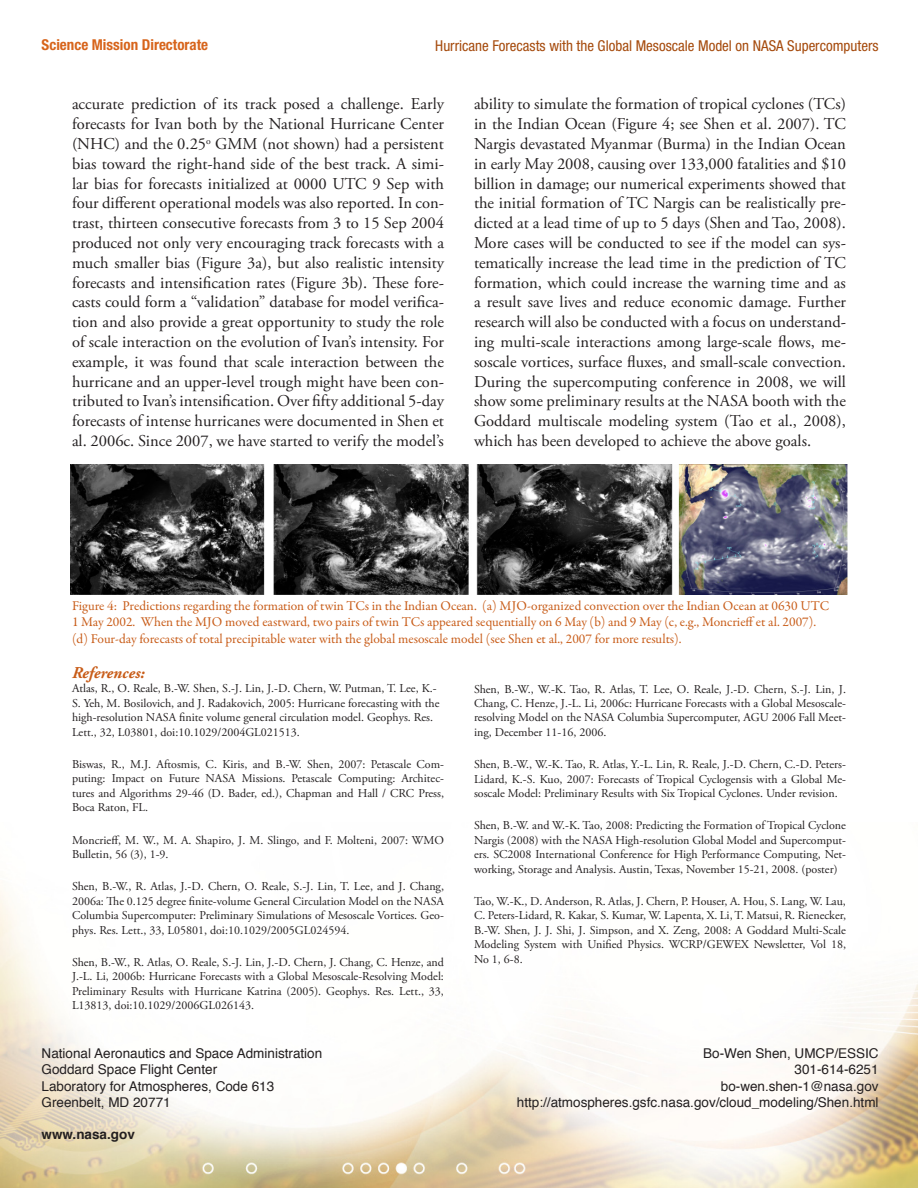
<style>
.page{position:relative;width:918px;height:1188px;background:#fff}
.page>*{position:absolute;margin:0;border:0;box-sizing:border-box;transform-origin:0 0}
.Abstract_Content{font:16.5px/19.8px "Adobe Garamond Pro";color:#231f20;text-align:justify}
.Abstract_Content_Sub{font:italic 700 16.5px "Adobe Garamond Pro";color:#c85c18}
.t1{font:condensed 15px "Helvetica Neue";color:#a54a0c}
.t2{font:700 condensed 15px "Helvetica Neue";color:#d7641b}
.Image_Caption{font:13.5px/16.2px "Garamond Premr Pro";color:#c85c18}
.t3{font:13.5px "Helvetica";color:#231f20}
.t4{font:700 13.5px "Helvetica";color:#231f20}
.References{font:12px/14.4px "Adobe Garamond Pro";color:#231f20;text-align:justify}
.Abstract_Content_Sub-2{font:12px/14.4px "Adobe Garamond Pro";color:#231f20}
</style>
<div class="page">
<img style="left:0;top:885px;width:918px;height:302px">
<img style="left:70px;top:465px;width:777px;height:129px">
<p class="t2" style="left:42px;top:36px;width:168px">Science Mission Directorate</p>
<p class="t1" style="left:435px;top:37px;width:445px">Hurricane Forecasts with the Global Mesoscale Model on NASA Supercomputers</p>
<p class="Abstract_Content" style="left:72px;top:95px;width:374px">accurate prediction of its track posed a challenge. Early forecasts for Ivan both by the National Hurricane Center (NHC) and the 0.25<sup>o</sup> GMM (not shown) had a persistent bias toward the right-hand side of the best track. A simi&shy;lar bias for forecasts initialized at 0000 UTC 9 Sep with four different operational models was also reported. In con&shy;trast, thirteen consecutive forecasts from 3 to 15 Sep 2004 produced not only very encouraging track forecasts with a much smaller bias (Figure 3a), but also realistic intensity forecasts and intensification rates (Figure 3b). These fore&shy;casts could form a “validation” database for model verifica&shy;tion and also provide a great opportunity to study the role of scale interaction on the evolution of Ivan’s intensity. For example, it was found that scale interaction between the hurricane and an upper-level trough might have been con&shy;tributed to Ivan’s intensification. Over fifty additional 5-day forecasts of intense hurricanes were documented in Shen et al. 2006c. Since 2007, we have started to verify the model’s</p>
<p class="Abstract_Content" style="left:474px;top:95px;width:374px">ability to simulate the formation of tropical cyclones (TCs) in the Indian Ocean (Figure 4; see Shen et al. 2007). TC Nargis devastated Myanmar (Burma) in the Indian Ocean in early May 2008, causing over 133,000 fatalities and $10 billion in damage; our numerical experiments showed that the initial formation of TC Nargis can be realistically pre&shy;dicted at a lead time of up to 5 days (Shen and Tao, 2008).<br>More cases will be conducted to see if the model can sys&shy;tematically increase the lead time in the prediction of TC formation, which could increase the warning time and as a result save lives and reduce economic damage. Further research will also be conducted with a focus on understand&shy;ing multi-scale interactions among large-scale flows, me&shy;soscale vortices, surface fluxes, and small-scale convection.<br>During the supercomputing conference in 2008, we will show some preliminary results at the NASA booth with the Goddard multiscale modeling system (Tao et al., 2008), which has been developed to achieve the above goals.</p>
<p class="Image_Caption" style="left:72px;top:598px;width:759px">Figure 4: Predictions regarding the formation of twin TCs in the Indian Ocean. (a) MJO-organized convection over the Indian Ocean at 0630 UTC<br>1 May 2002. When the MJO moved eastward, two pairs of twin TCs appeared sequentially on 6 May (b) and 9 May (c, e.g., Moncrieff et al. 2007). (d) Four-day forecasts of total precipitable water with the global mesoscale model (see Shen et al., 2007 for more results).</p>
<p class="Abstract_Content_Sub" style="left:72px;top:663px;width:74px">References:</p>
<p class="Abstract_Content_Sub-2" style="left:72px;top:682px;width:369px">Atlas, R., O. Reale, B.-W. Shen, S.-J. Lin, J.-D. Chern, W. Putman, T. Lee, K.- S. Yeh, M. Bosilovich, and J. Radakovich, 2005: Hurricane forecasting with the high-resolution NASA finite volume general circulation model. Geophys. Res.<br>Lett., 32, L03801, doi:10.1029/2004GL021513.</p>
<p class="References" style="left:72px;top:757px;width:374px">Biswas, R., M.J. Aftosmis, C. Kiris, and B.-W. Shen, 2007: Petascale Com&shy;puting: Impact on Future NASA Missions. Petascale Computing: Architec&shy;tures and Algorithms 29-46 (D. Bader, ed.), Chapman and Hall / CRC Press, Boca Raton, FL.</p>
<p class="References" style="left:72px;top:833px;width:373px">Moncrieff, M. W., M. A. Shapiro, J. M. Slingo, and F. Molteni, 2007: WMO<br>Bulletin, 56 (3), 1-9.</p>
<p class="References" style="left:72px;top:880px;width:374px">Shen, B.-W., R. Atlas, J.-D. Chern, O. Reale, S.-J. Lin, T. Lee, and J. Chang, 2006a: The 0.125 degree finite-volume General Circulation Model on the NASA Columbia Supercomputer: Preliminary Simulations of Mesoscale Vortices. Geo&shy;phys. Res. Lett., 33, L05801, doi:10.1029/2005GL024594.</p>
<p class="References" style="left:72px;top:955px;width:374px">Shen, B.-W., R. Atlas, O. Reale, S.-J. Lin, J.-D. Chern, J. Chang, C. Henze, and J.-L. Li, 2006b: Hurricane Forecasts with a Global Mesoscale-Resolving Model:<br>Preliminary Results with Hurricane Katrina (2005). Geophys. Res. Lett., 33, L13813, doi:10.1029/2006GL026143.</p>
<p class="References" style="left:474px;top:682px;width:374px">Shen, B.-W., W.-K. Tao, R. Atlas, T. Lee, O. Reale, J.-D. Chern, S.-J. Lin, J.<br>Chang, C. Henze, J.-L. Li, 2006c: Hurricane Forecasts with a Global Mesoscale&shy;resolving Model on the NASA Columbia Supercomputer, AGU 2006 Fall Meet&shy;ing, December 11-16, 2006.</p>
<p class="References" style="left:474px;top:758px;width:374px">Shen, B.-W., W.-K. Tao, R. Atlas, Y.-L. Lin, R. Reale, J.-D. Chern, C.-D. Peters-Lidard, K.-S. Kuo, 2007: Forecasts of Tropical Cyclogensis with a Global Me&shy;soscale Model: Preliminary Results with Six Tropical Cyclones. Under revision.</p>
<p class="References" style="left:474px;top:819px;width:374px">Shen, B.-W. and W.-K. Tao, 2008: Predicting the Formation of Tropical Cyclone Nargis (2008) with the NASA High-resolution Global Model and Supercomput&shy;ers. SC2008 International Conference for High Performance Computing, Net&shy;working, Storage and Analysis. Austin, Texas, November 15-21, 2008. (poster)</p>
<p class="References" style="left:474px;top:895px;width:374px">Tao, W.-K., D. Anderson, R. Atlas, J. Chern, P. Houser, A. Hou, S. Lang, W. Lau, C. Peters-Lidard, R. Kakar, S. Kumar, W. Lapenta, X. Li, T. Matsui, R. Rienecker, B.-W. Shen, J. J. Shi, J. Simpson, and X. Zeng, 2008: A Goddard Multi-Scale Modeling System with Unified Physics. WCRP/GEWEX Newsletter, Vol 18, No 1, 6-8.</p>
<p class="t3" style="left:42px;top:1042px;width:282px">National Aeronautics and Space Administration</p>
<p class="t3" style="left:42px;top:1058px;width:177px">Goddard Space Flight Center</p>
<p class="t3" style="left:42px;top:1074px;width:234px">Laboratory for Atmospheres, Code 613</p>
<p class="t3" style="left:42px;top:1091px;width:131px">Greenbelt, MD 20771</p>
<p class="t4" style="left:42px;top:1122px;width:95px">www.nasa.gov</p>
<p class="t3" style="left:703px;top:1042px;width:177px">Bo-Wen Shen, UMCP/ESSIC</p>
<p class="t3" style="left:795px;top:1058px;width:86px">301-614-6251</p>
<p class="t3" style="left:721px;top:1074px;width:159px">bo-wen.shen-1@nasa.gov</p>
<p class="t3" style="left:517px;top:1091px;width:363px">http://atmospheres.gsfc.nasa.gov/cloud_modeling/Shen.html</p>
</div>
